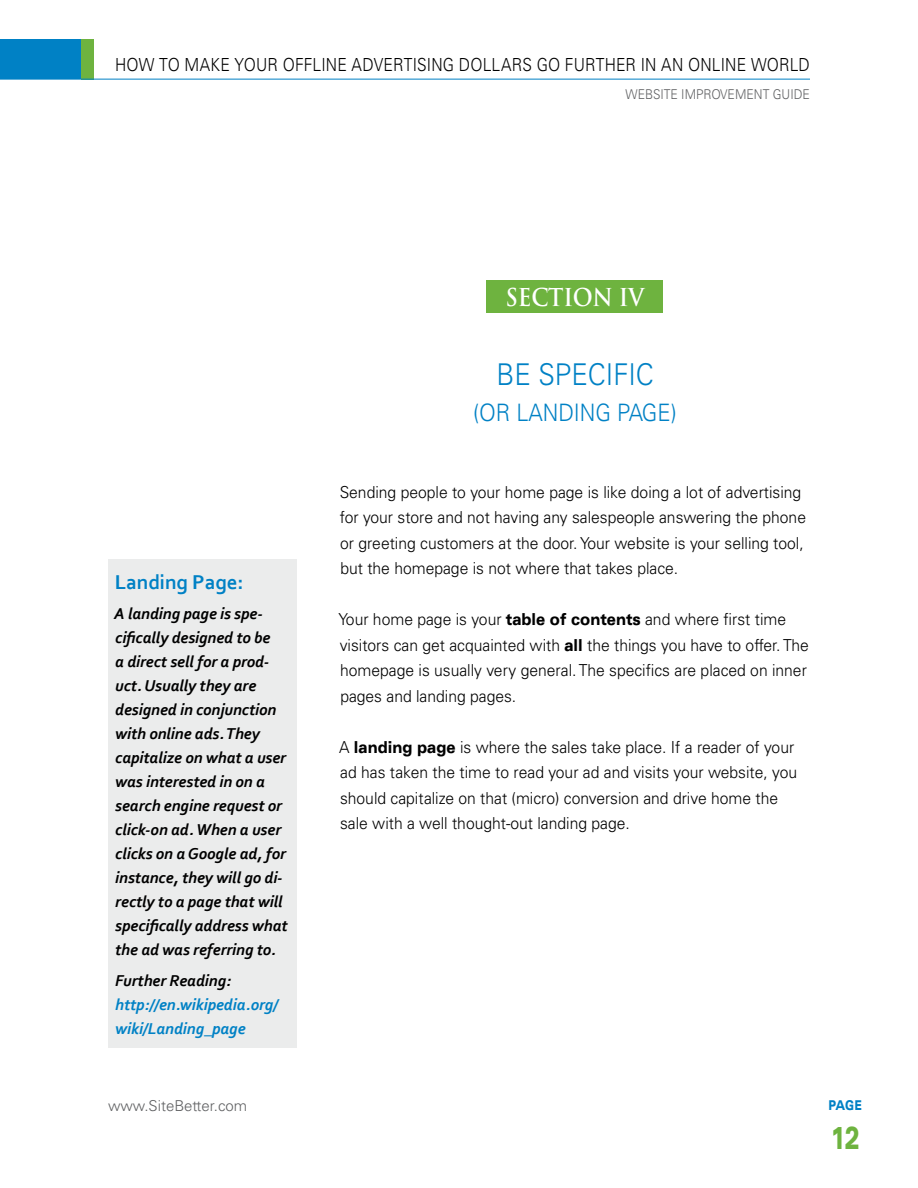
<style>
.page{position:relative;width:918px;height:1188px;background:#fff}
.page>*{position:absolute;margin:0;border:0;box-sizing:border-box;transform-origin:0 0}
.t1{font:900 expanded 31.5px "Univers";color:#6eb33f;scale:.65 1}
.t2{font:300 30px "Univers";color:#0081c5;scale:.9 1}
.t3{font:300 24px "Univers";color:#0081c5;scale:.9 1}
.t4{font:700 24px "Trajan Pro";letter-spacing:-.01em;color:#fff;scale:.9 1}
.t5{font:700 21px "Corbel";letter-spacing:-.005em;color:#0081c5}
.t6{font:300 18px "Univers";letter-spacing:.01em;color:#000;scale:.87 1}
.t7{font:300 16.5px/25.5px "Univers";color:#000;scale:.95 1}
.t8{font:italic 700 16.5px/24px "Corbel";letter-spacing:-.005em;color:#000}
.t9{font:italic 700 16.5px/24px "Corbel";letter-spacing:-.005em;color:#0081c5}
.t10{font:300 15px "Univers";color:#5f6062}
.t11{font:300 13.5px "Univers";color:#5f6062;scale:.9 1}
.t12{font:900 expanded 13.5px "Univers";color:#0081c5;scale:.7 1}
.s1{font-weight:900;font-stretch:expanded}
</style>
<div class="page">
<div style="left:0;top:39px;width:94px;height:40px;background:#0081c5"></div>
<div style="left:81px;top:39px;width:13px;height:40px;background:#6eb33f"></div>
<hr style="left:0;top:79px;width:810px;height:1px;background:#0081c5">
<div style="left:487px;top:280px;width:176px;height:33px;background:#6eb33f"></div>
<div style="left:108px;top:560px;width:189px;height:488px;background:#ebecec"></div>
<p class="t6" style="left:115px;top:54px;width:800px">How To Make Your Offline Advertising Dollars Go Furth er in an Online World</p>
<p class="t11" style="left:626px;top:86px;width:206px">Website Im provem ent Guide</p>
<p class="t5" style="left:115px;top:569px;width:130px">Landing Page:</p>
<p class="t8" style="left:114px;top:602px;width:175px">A landing page is spe&shy;cifically designed to be<br>a direct sell for a prod&shy;uct. Usually they are designed in conjunction with online ads. They capitalize on what a user was interested in on a search engine request or click-on ad. When a user clicks on a Google ad, for instance, they will go di&shy;rectly to a page that will specifically address what the ad was referring to.</p>
<p class="t8" style="left:115px;top:968px;width:118px">Further Reading:</p>
<p class="t9" style="left:115px;top:992px;width:165px">http://en.wikipedia.org/ wiki/Landing_page</p>
<p class="t10" style="left:108px;top:1097px;width:141px">www.SiteBetter.com</p>
<h3 class="t4" style="left:506px;top:282px;width:155px">SECTION IV</h3>
<h2 class="t2" style="left:496px;top:357px;width:172px">Be Specific</h2>
<h3 class="t3" style="left:473px;top:398px;width:228px">(or Landing Page)</h3>
<p class="t7" style="left:340px;top:479px;width:492px">Sending people to your home page is like doing a lot of advertising for your store and not having any salespeople answering the phone or greeting customers at the door. Your website is your selling tool, but the homepage is not where that takes place.</p>
<p class="t7" style="left:339px;top:607px;width:497px">Your home page is your <span class="s1">table of contents</span> and where first time visitors can get acquainted with <span class="s1">all</span> the things you have to offer. The homepage is usually very general. The specifics are placed on inner pages and landing pages.</p>
<p class="t7" style="left:339px;top:734px;width:484px">A <span class="s1">landing page</span> is where the sales take place. If a reader of your ad has taken the time to read your ad and visits your website, you should capitalize on that (micro) conversion and drive home the sale with a well thought-out landing page.</p>
<p class="t12" style="left:828px;top:1098px;width:49px">PAGE</p>
<h1 class="t1" style="left:831px;top:1120px;width:46px">12</h1>
</div>
